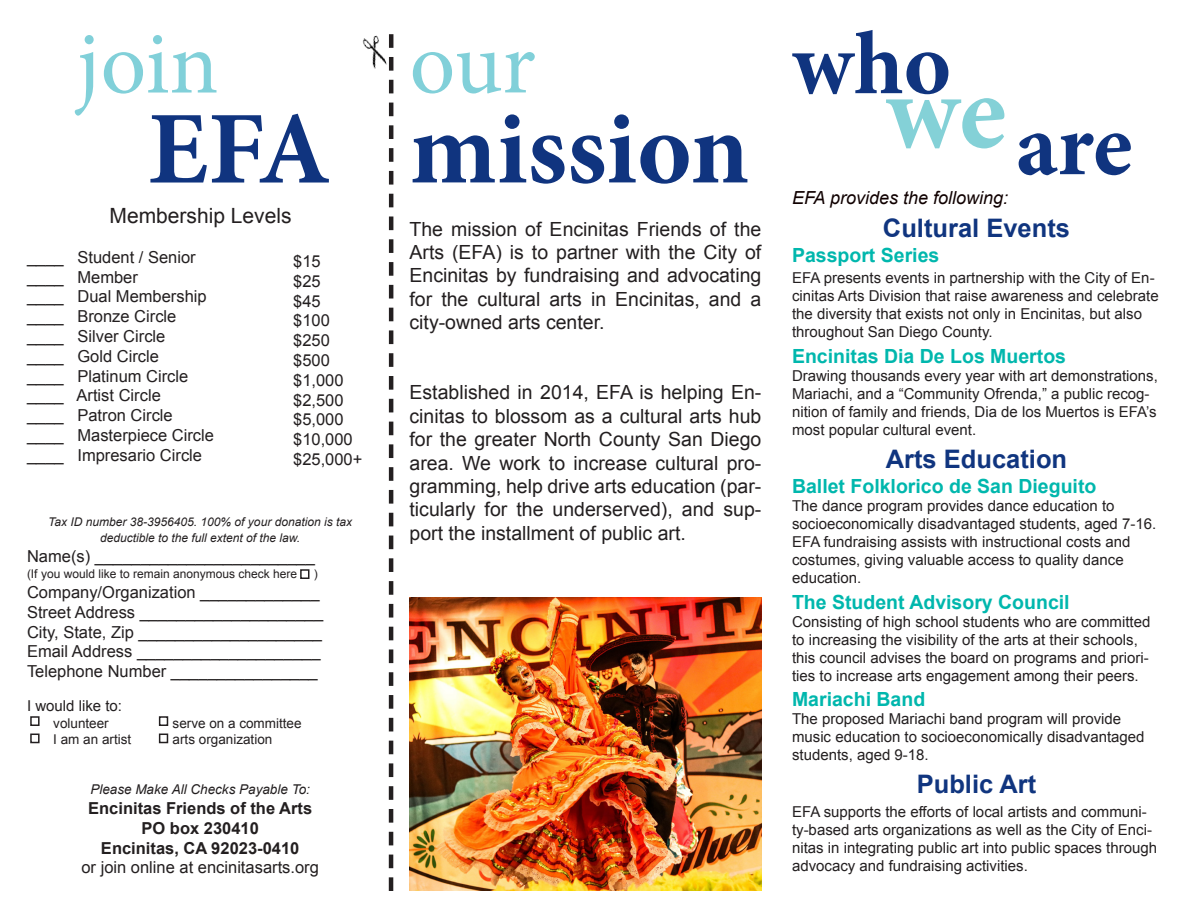
<style>
.page{position:relative;width:1188px;height:918px;background:#fff}
.page>*{position:absolute;margin:0;border:0;box-sizing:border-box;transform-origin:0 0}
.t1{font:700 108px "Minion Pro";color:#84d1d7}
.t2{font:700 103.5px "Minion Pro";color:#10347f}
.t3{font:90px "Minion Pro";color:#81d0d9}
.t4{font:700 90px "Minion Pro";letter-spacing:-.005em;color:#10347f}
.t5{font:700 25.5px "Arial";color:#10357f}
.t6{font:21px "Arial";color:#231f20}
.t7{font:19.5px/23.4px "Arial";color:#231f20;text-align:justify}
.t8{font:700 19.5px "Arial";color:#00b7ad}
.t9{font:italic 18px "Arial";color:#100000}
.t10{font:16.5px "Arial";color:#231f20}
.t11{font:700 16.5px "Arial";color:#231f20}
.t12{font:15px/18px "Arial";color:#231f20}
.t13{font:13.5px "Arial";color:#231f20}
.t14{font:italic 13.5px "Arial";color:#231f20}
.t15{font:italic 12px "Arial";color:#231f20}
.t16{font:12px "Arial";color:#231f20}
</style>
<div class="page">
<div style="left:300px;top:569px;width:9px;height:10px;border:2px solid #231f20"></div>
<svg style="left:389px;top:34px;width:4px;height:857px"></svg>
<img style="left:362px;top:35px;width:25px;height:34px">
<div style="left:30px;top:716px;width:10px;height:10px;border:2px solid #231f20"></div>
<div style="left:30px;top:734px;width:10px;height:9px;border:2px solid #231f20"></div>
<div style="left:159px;top:716px;width:9px;height:10px;border:2px solid #231f20"></div>
<div style="left:159px;top:734px;width:9px;height:9px;border:2px solid #231f20"></div>
<img style="left:410px;top:598px;width:351px;height:293px">
<p class="t3" style="left:77px;top:4px;width:143px">join</p>
<p class="t2" style="left:148px;top:77px;width:185px">EFA</p>
<p class="t6" style="left:110px;top:202px;width:184px">Membership Levels</p>
<p class="t10" style="left:27px;top:246px;width:170px">____ Student / Senior</p>
<p class="t10" style="left:27px;top:266px;width:112px">____ Member</p>
<p class="t10" style="left:27px;top:286px;width:181px">____ Dual Membership</p>
<p class="t10" style="left:27px;top:306px;width:151px">____ Bronze Circle</p>
<p class="t10" style="left:27px;top:325px;width:140px">____ Silver Circle</p>
<p class="t10" style="left:27px;top:345px;width:134px">____ Gold Circle</p>
<p class="t10" style="left:27px;top:365px;width:163px">____ Platinum Circle</p>
<p class="t10" style="left:27px;top:385px;width:135px">____ Artist Circle</p>
<p class="t10" style="left:27px;top:405px;width:147px">____ Patron Circle</p>
<p class="t10" style="left:27px;top:424px;width:189px">____ Masterpiece Circle</p>
<p class="t10" style="left:27px;top:444px;width:177px">____ Impresario Circle</p>
<p class="t10" style="left:293px;top:250px;width:29px">$15</p>
<p class="t10" style="left:293px;top:270px;width:29px">$25</p>
<p class="t10" style="left:293px;top:290px;width:29px">$45</p>
<p class="t10" style="left:293px;top:310px;width:38px">$100</p>
<p class="t10" style="left:293px;top:330px;width:38px">$250</p>
<p class="t10" style="left:293px;top:349px;width:38px">$500</p>
<p class="t10" style="left:293px;top:369px;width:52px">$1,000</p>
<p class="t10" style="left:293px;top:389px;width:52px">$2,500</p>
<p class="t10" style="left:293px;top:409px;width:52px">$5,000</p>
<p class="t10" style="left:293px;top:429px;width:61px">$10,000</p>
<p class="t10" style="left:293px;top:448px;width:71px">$25,000+</p>
<p class="t15" style="left:48px;top:514px;width:305px">Tax ID number 38-3956405. 100% of your donation is tax</p>
<p class="t15" style="left:100px;top:530px;width:202px">deductible to the full extent of the law.</p>
<p class="t10" style="left:27px;top:545px;width:290px">Name(s) ________________________</p>
<p class="t16" style="left:27px;top:566px;width:272px">(If you would like to remain anonymous check here</p>
<p class="t16" style="left:314px;top:566px;width:5px">)</p>
<p class="t10" style="left:27px;top:581px;width:294px">Company/Organization _____________</p>
<p class="t10" style="left:27px;top:601px;width:298px">Street Address ____________________</p>
<p class="t10" style="left:27px;top:621px;width:297px">City, State, Zip ____________________</p>
<p class="t10" style="left:27px;top:641px;width:295px">Email Address ____________________</p>
<p class="t10" style="left:27px;top:661px;width:292px">Telephone Number ________________</p>
<p class="t12" style="left:27px;top:697px;width:97px">I would like to:</p>
<p class="t13" style="left:53px;top:714px;width:57px">volunteer</p>
<p class="t13" style="left:173px;top:714px;width:131px">serve on a committee</p>
<p class="t13" style="left:53px;top:730px;width:80px">I am an artist</p>
<p class="t13" style="left:173px;top:730px;width:101px">arts organization</p>
<p class="t14" style="left:90px;top:781px;width:221px">Please Make All Checks Payable To:</p>
<p class="t11" style="left:88px;top:797px;width:225px">Encinitas Friends of the Arts</p>
<p class="t11" style="left:142px;top:817px;width:119px">PO box 230410</p>
<p class="t11" style="left:101px;top:837px;width:200px">Encinitas, CA 92023-0410</p>
<p class="t10" style="left:81px;top:857px;width:239px">or join online at encinitasarts.org</p>
<p class="t3" style="left:410px;top:3px;width:128px">our</p>
<p class="t2" style="left:410px;top:76px;width:341px">mission</p>
<p class="t7" style="left:410px;top:217px;width:353px">The mission of Encinitas Friends of the Arts (EFA) is to partner with the City of Encinitas by fundraising and advocating for the cultural arts in Encinitas, and a city-owned arts center.</p>
<p class="t7" style="left:410px;top:381px;width:353px">Established in 2014, EFA is helping En&shy;cinitas to blossom as a cultural arts hub for the greater North County San Diego area. We work to increase cultural pro&shy;gramming, help drive arts education (par&shy;ticularly for the underserved), and sup&shy;port the installment of public art.</p>
<p class="t4" style="left:792px;top:1px;width:161px">who</p>
<p class="t1" style="left:886px;top:37px;width:122px">we</p>
<p class="t4" style="left:1016px;top:82px;width:118px">are</p>
<p class="t9" style="left:792px;top:186px;width:218px">EFA provides the following:</p>
<p class="t5" style="left:883px;top:211px;width:189px">Cultural Events</p>
<p class="t8" style="left:792px;top:243px;width:149px">Passport Series</p>
<p class="t12" style="left:792px;top:269px;width:368px">EFA presents events in partnership with the City of En&shy;cinitas Arts Division that raise awareness and celebrate the diversity that exists not only in Encinitas, but also throughout San Diego County.</p>
<p class="t8" style="left:792px;top:343px;width:276px">Encinitas Dia De Los Muertos</p>
<p class="t12" style="left:792px;top:367px;width:367px">Drawing thousands every year with art demonstrations, Mariachi, and a “Community Ofrenda,” a public recog&shy;nition of family and friends, Dia de los Muertos is EFA’s most popular cultural event.</p>
<p class="t5" style="left:886px;top:442px;width:183px">Arts Education</p>
<p class="t8" style="left:792px;top:474px;width:306px">Ballet Folklorico de San Dieguito</p>
<p class="t12" style="left:792px;top:497px;width:366px">The dance program provides dance education to socioeconomically disadvantaged students, aged 7-16.<br>EFA fundraising assists with instructional costs and costumes, giving valuable access to quality dance education.</p>
<p class="t8" style="left:792px;top:589px;width:279px">The Student Advisory Council</p>
<p class="t12" style="left:792px;top:613px;width:360px">Consisting of high school students who are committed to increasing the visibility of the arts at their schools, this council advises the board on programs and priori&shy;ties to increase arts engagement among their peers.</p>
<p class="t8" style="left:792px;top:687px;width:135px">Mariachi Band</p>
<p class="t12" style="left:792px;top:710px;width:354px">The proposed Mariachi band program will provide music education to socioeconomically disadvantaged students, aged 9-18.</p>
<p class="t5" style="left:917px;top:767px;width:121px">Public Art</p>
<p class="t12" style="left:792px;top:803px;width:367px">EFA supports the efforts of local artists and communi&shy;ty-based arts organizations as well as the City of Enci&shy;nitas in integrating public art into public spaces through advocacy and fundraising activities.</p>
</div>
